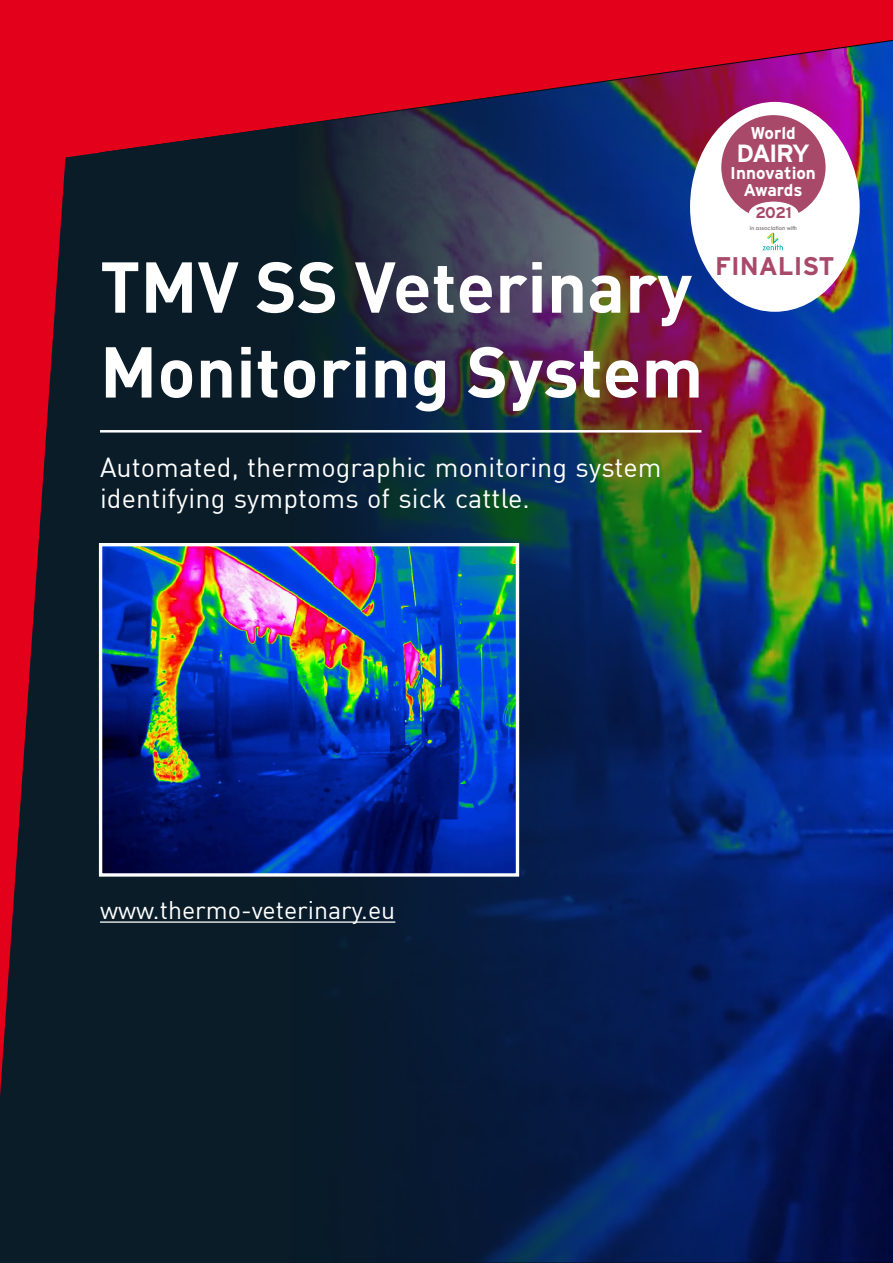
<style>
.page{position:relative;width:893px;height:1263px;background:#fff}
.page>*{position:absolute;margin:0;border:0;box-sizing:border-box;transform-origin:0 0}
.t1{font:70.65px/84.9px "DINCE Bold";color:#fff}
.t2{font:27px/31.5px "DINCE Regular";letter-spacing:.005em;color:#fff}
.t3{font:700 25.5px "Interstate";color:#a84969}
.t4{font:25.05px "DINCE Regular";color:#fff}
.t5{font:700 24.9px "Interstate";letter-spacing:-.07em;color:#fff}
.t6{font:700 17.1px/16.4px "Interstate";color:#fff;text-align:center}
.t7{font:700 15.6px "Interstate";color:#a84969}
.t8{font:700 5.4px "Century Gothic";color:#888483}
</style>
<div class="page">
<div style="left:0;top:0;width:893px;height:1116px;background:#e2001a"></div>
<img style="left:0;top:40px;width:893px;height:1223px">
<img style="left:103px;top:547px;width:412px;height:326px">
<div style="left:99px;top:543px;width:420px;height:334px;border:3px solid #fff"></div>
<hr style="left:100px;top:430px;width:601px;height:2px;background:#fff">
<hr style="left:100px;top:921px;width:295px;height:2px;background:#fff">
<div style="left:690px;top:102px;width:170px;height:210px;background:#fff;border-radius:50%"></div>
<svg style="left:721px;top:115px;width:105px;height:98px"></svg>
<svg style="left:762px;top:232px;width:21px;height:18px"></svg>
<h1 class="t1" style="left:100px;top:243px;width:605px">TMV SS Veterinary<br>Monitoring System</h1>
<p class="t2" style="left:100px;top:450px;width:563px">Automated, thermographic monitoring system identifying symptoms of sick cattle.</p>
<p class="t6" style="left:750px;top:125px;width:47px">World</p>
<p class="t5" style="left:736px;top:139px;width:75px">DAIRY</p>
<p class="t6" style="left:730px;top:165px;width:87px">Innovation<br>Awards</p>
<p class="t7" style="left:756px;top:204px;width:38px">2021</p>
<p class="t8" style="left:750px;top:223px;width:49px">in association with</p>
<p class="t3" style="left:715px;top:252px;width:121px">FINALIST</p>
<p class="t4" style="left:100px;top:894px;width:297px">www.thermo-veterinary.eu</p>
</div>
